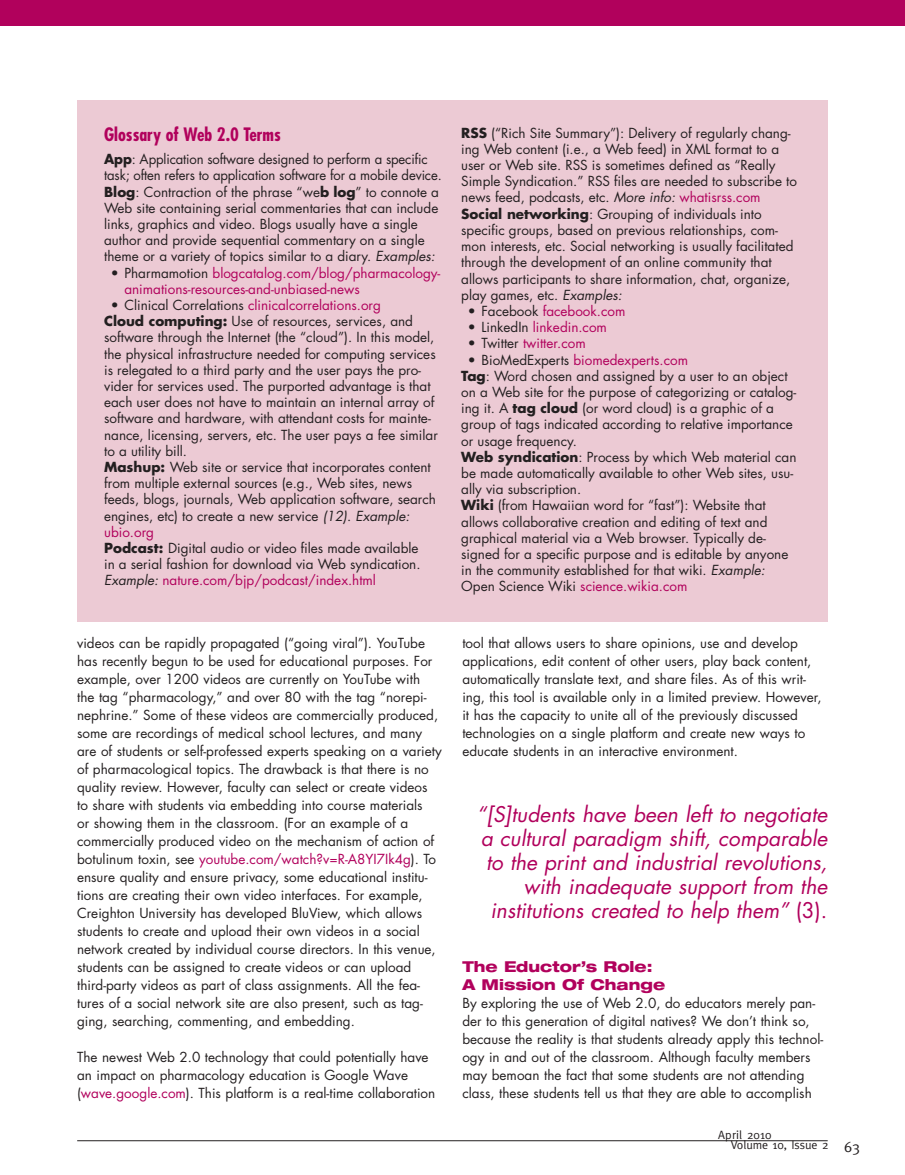
<style>
.page{position:relative;width:905px;height:1175px;background:#fff}
.page>*{position:absolute;margin:0;border:0;box-sizing:border-box;transform-origin:0 0}
.t1{font:italic 21px/24px "Futura";color:#b1015c;text-align:right}
.t2{font:700 condensed 18px "Futura";color:#b1015c}
.t3{font:800 expanded 15px/18px "Helvetica Neue";color:#b1015c}
.t4{font:15px "Meta";color:#231f20}
.t5{font:13.5px/16.2px "Futura";color:#231f20}
.t6{font:13.5px/16.2px "Futura";color:#b1015c}
.t7{font:12px/10.5px "Meta";color:#231f20}
.s1{font-weight:700}
.s2{font-style:italic}
.s3{color:#231f20}
.s4{color:#b1015c}
.s5{font-style:normal}
</style>
<div class="page">
<hr style="left:77px;top:1140px;width:750px;height:1px;background:#231f20">
<div style="left:0;top:0;width:904px;height:25px;background:#b1015c"></div>
<div style="left:77px;top:100px;width:750px;height:521px;background:#eccad4"></div>
<h2 class="t2" style="left:104px;top:123px;width:178px">Glossary of Web 2.0 Terms</h2>
<p class="t5" style="left:104px;top:151px;width:339px"><span class="s1">App</span>: Application software designed to perform a specific task; often refers to application software for a mobile device.<br><span class="s1">Blog</span>: Contraction of the phrase “we<span class="s1">b log</span>” to connote a Web site containing serial commentaries that can include links, graphics and video. Blogs usually have a single author and provide sequential commentary on a single theme or a variety of topics similar to a diary. <span class="s2">Examples:</span></p>
<p class="t6" style="left:124px;top:264px;width:317px;text-indent:-14px"><span class="s3">• Pharmamotion</span> blogcatalog.com/blog/pharmacology&shy;animations-resources-and-unbiased-news</p>
<p class="t5" style="left:104px;top:297px;width:335px;text-indent:7px">• Clinical Correlations <span class="s4">clinicalcorrelations.org<br></span><span class="s1">Cloud computing:</span> Use of resources, services, and software through the Internet (the “cloud”). In this model, the physical infrastructure needed for computing services is relegated to a third party and the user pays the pro&shy;vider for services used. The purported advantage is that each user does not have to maintain an internal array of software and hardware, with attendant costs for mainte&shy;nance, licensing, servers, etc. The user pays a fee similar to a utility bill.<br><span class="s1">Mashup:</span> Web site or service that incorporates content from multiple external sources (e.g., Web sites, news feeds, blogs, journals, Web application software, search engines, etc) to create a new service <span class="s2">(12)</span>. <span class="s2">Example: </span><span class="s4">ubio.org<br></span><span class="s1">Podcast:</span> Digital audio or video files made available<br>in a serial fashion for download via Web syndication.<br><span class="s2">Example:</span> <span class="s4">nature.com/bjp/podcast/index.html</span></p>
<p class="t5" style="left:77px;top:634px;width:366px;line-height:18px">videos can be rapidly propagated (“going viral”). YouTube has recently begun to be used for educational purposes. For example, over 1200 videos are currently on YouTube with<br>the tag “pharmacology,” and over 80 with the tag “norepi&shy;nephrine.” Some of these videos are commercially produced, some are recordings of medical school lectures, and many are of students or self-professed experts speaking on a variety of pharmacological topics. The drawback is that there is no quality review. However, faculty can select or create videos<br>to share with students via embedding into course materials<br>or showing them in the classroom. (For an example of a commercially produced video on the mechanism of action of botulinum toxin, see <span class="s4">youtube.com/watch?v=R-A8YI7Ik4g</span>). To ensure quality and ensure privacy, some educational institu&shy;tions are creating their own video interfaces. For example, Creighton University has developed BluView, which allows students to create and upload their own videos in a social network created by individual course directors. In this venue, students can be assigned to create videos or can upload third-party videos as part of class assignments. All the fea&shy;tures of a social network site are also present, such as tag&shy;ging, searching, commenting, and embedding.</p>
<p class="t5" style="left:77px;top:1048px;width:360px;line-height:18px">The newest Web 2.0 technology that could potentially have an impact on pharmacology education is Google Wave (<span class="s4">wave.google.com</span>). This platform is a real-time collaboration</p>
<p class="t5" style="left:461px;top:124px;width:337px"><span class="s1">RSS</span> (“Rich Site Summary”): Delivery of regularly chang&shy;ing Web content (i.e., a Web feed) in XML format to a user or Web site. RSS is sometimes defined as “Really Simple Syndication.” RSS files are needed to subscribe to news feed, podcasts, etc. <span class="s2">More info:</span> <span class="s4">whatisrss.com </span><span class="s1">Social networking</span>: Grouping of individuals into specific groups, based on previous relationships, com&shy;mon interests, etc. Social networking is usually facilitated through the development of an online community that allows participants to share information, chat, organize, play games, etc. <span class="s2">Examples:</span></p>
<p class="t6" style="left:468px;top:303px;width:159px"><span class="s3">• Facebook</span> facebook.com</p>
<p class="t6" style="left:468px;top:319px;width:140px"><span class="s3">• LinkedIn</span> linkedin.com</p>
<p class="t6" style="left:468px;top:335px;width:119px"><span class="s3">• Twitter</span> twitter.com</p>
<p class="t5" style="left:461px;top:351px;width:337px;text-indent:7px">• BioMedExperts <span class="s4">biomedexperts.com<br></span><span class="s1">Tag</span>: Word chosen and assigned by a user to an object on a Web site for the purpose of categorizing or catalog&shy;ing it. A <span class="s1">tag cloud</span> (or word cloud) is a graphic of a group of tags indicated according to relative importance or usage frequency.<br><span class="s1">Web syndication</span>: Process by which Web material can be made automatically available to other Web sites, usu&shy;ally via subscription.<br><span class="s1">Wiki</span> (from Hawaiian word for “fast”): Website that allows collaborative creation and editing of text and graphical material via a Web browser. Typically de&shy;signed for a specific purpose and is editable by anyone in the community established for that wiki. <span class="s2">Example:<br></span>Open Science Wiki <span class="s4">science.wikia.com</span></p>
<p class="t5" style="left:462px;top:634px;width:361px;line-height:18px">tool that allows users to share opinions, use and develop applications, edit content of other users, play back content, automatically translate text, and share files. As of this writ&shy;ing, this tool is available only in a limited preview. However, it has the capacity to unite all of the previously discussed technologies on a single platform and create new ways to educate students in an interactive environment.</p>
<h1 class="t1" style="left:477px;top:801px;width:352px">“[S]tudents have been left to negotiate a cultural paradigm shift, comparable to the print and industrial revolutions, with inadequate support from the institutions created to help them” <span class="s5">(3).</span></h1>
<p class="t3" style="left:462px;top:957px;width:204px">The Eductor’s Role:<br>A Mission Of Change</p>
<p class="t5" style="left:462px;top:994px;width:362px;line-height:18px">By exploring the use of Web 2.0, do educators merely pan&shy;der to this generation of digital natives? We don’t think so, because the reality is that students already apply this technol&shy;ogy in and out of the classroom. Although faculty members may bemoan the fact that some students are not attending class, these students tell us that they are able to accomplish</p>
<p class="t7" style="left:730px;top:1129px;width:99px;text-indent:-12px">April 2010<br>Volume 10, Issue 2</p>
<p class="t4" style="left:844px;top:1138px;width:18px">63</p>
</div>
